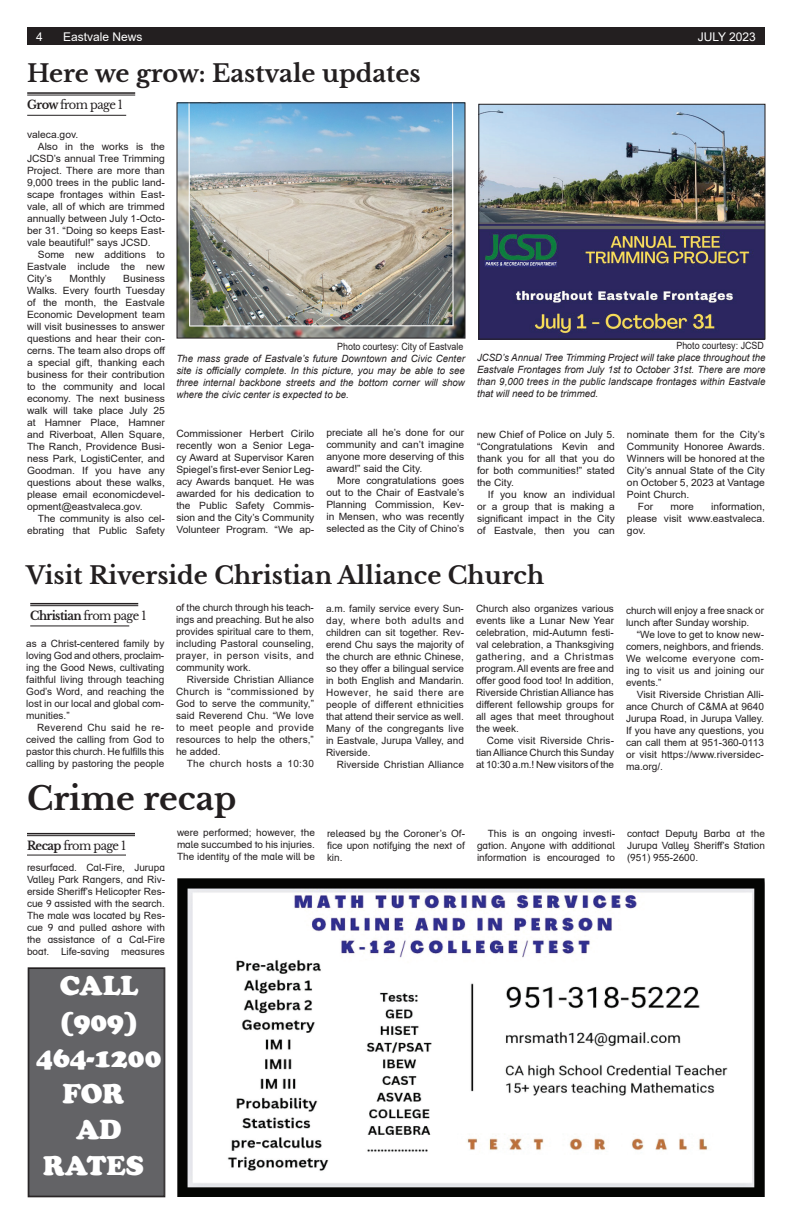
<style>
.page{position:relative;width:792px;height:1224px;background:#fff}
.page>*{position:absolute;margin:0;border:0;box-sizing:border-box;transform-origin:0 0}
.t1{font:700 32px "Libre Baskerville";color:#231f20}
.t2{font:900 28px/36px "Cooper";color:#fff;text-align:center}
.t3{font:700 24px "Libre Baskerville";color:#231f20}
.t4{font:12px "Libre Baskerville";letter-spacing:-.05em;color:#231f20;scale:.95 1}
.t5{font:12px "Arial";color:#fff}
.t6{font:700 12px "Libre Baskerville";letter-spacing:-.05em;color:#231f20;scale:.95 1}
.t7{font:10px/12px "Arial";color:#231f20;text-align:justify}
.t8{font:italic 10px/12px "Arial";color:#231f20;text-align:justify}
.t9{font:10px "Arial";color:#231f20;scale:.89 1}
.t10{font:10px "Arial";letter-spacing:.04em;color:#231f20}
.s1{font-weight:700}
.s2{font-weight:400}
</style>
<div class="page">
<div style="left:27px;top:27px;width:738px;height:18px;background:#231f20"></div>
<hr style="left:30px;top:603px;width:108px;height:1px;background:#231f20">
<hr style="left:30px;top:605px;width:108px;height:1px;background:#231f20">
<hr style="left:30px;top:626px;width:99px;height:1px;background:#231f20">
<hr style="left:27px;top:92px;width:108px;height:2px;background:#231f20">
<hr style="left:27px;top:95px;width:108px;height:1px;background:#231f20">
<hr style="left:27px;top:115px;width:99px;height:1px;background:#231f20">
<hr style="left:27px;top:833px;width:108px;height:1px;background:#231f20">
<hr style="left:27px;top:835px;width:108px;height:1px;background:#231f20">
<hr style="left:27px;top:855px;width:99px;height:1px;background:#231f20">
<img style="left:178px;top:104px;width:286px;height:233px">
<div style="left:176px;top:102px;width:290px;height:237px;border:1px solid #231f20"></div>
<img style="left:480px;top:106px;width:284px;height:232px">
<div style="left:478px;top:104px;width:288px;height:236px;border:1px solid #231f20"></div>
<img style="left:177px;top:878px;width:588px;height:319px">
<div style="left:28px;top:968px;width:137px;height:229px;background:#636366"></div>
<div style="left:29px;top:968px;width:135px;height:228px;border:1px solid #231f20"></div>
<p class="t5" style="left:36px;top:28px;width:8px">4</p>
<p class="t5" style="left:63px;top:28px;width:81px">Eastvale News</p>
<p class="t5" style="left:698px;top:28px;width:60px">JULY 2023</p>
<h3 class="t3" style="left:27px;top:58px;width:395px">Here we grow: Eastvale updates</h3>
<p class="t4" style="left:27px;top:98px;width:102px"><span class="s1">Grow</span> from page 1</p>
<p class="t7" style="left:27px;top:128px;width:53px">valeca.gov.</p>
<p class="t7" style="left:38px;top:140px;width:129px">Also in the works is the</p>
<p class="t7" style="left:27px;top:152px;width:139px">JCSD’s annual Tree Trimming</p>
<p class="t7" style="left:27px;top:164px;width:139px">Project. There are more than</p>
<p class="t7" style="left:27px;top:176px;width:139px">9,000 trees in the public land-</p>
<p class="t7" style="left:27px;top:188px;width:139px">scape frontages within East-</p>
<p class="t7" style="left:27px;top:200px;width:139px">vale, all of which are trimmed</p>
<p class="t7" style="left:27px;top:212px;width:139px">annually between July 1-Octo-</p>
<p class="t7" style="left:27px;top:224px;width:139px">ber 31. “Doing so keeps East-</p>
<p class="t7" style="left:27px;top:236px;width:125px">vale beautiful!” says JCSD.</p>
<p class="t7" style="left:38px;top:248px;width:129px">Some new additions to</p>
<p class="t7" style="left:27px;top:260px;width:139px">Eastvale include the new</p>
<p class="t7" style="left:27px;top:272px;width:26px">City’s</p>
<p class="t7" style="left:70px;top:272px;width:38px">Monthly</p>
<p class="t7" style="left:27px;top:272px;width:140px;text-indent:96px">Business Walks. Every fourth Tuesday of the month, the Eastvale Economic Development team will visit businesses to answer questions and hear their con&shy;cerns. The team also drops off a special gift, thanking each business for their contribution to the community and local economy. The next business walk will take place July 25 at Hamner Place, Hamner and Riverboat, Allen Square, The Ranch, Providence Busi&shy;ness Park, LogistiCenter, and Goodman. If you have any questions about these walks, please email economicdevel&shy;opment@eastvaleca.gov.</p>
<p class="t7" style="left:27px;top:512px;width:139px;text-align:right">The community is also cel&shy;ebrating that Public Safety</p>
<h3 class="t3" style="left:26px;top:561px;width:520px">Visit Riverside Christian Alliance Church</h3>
<p class="t6" style="left:30px;top:608px;width:124px">Christian <span class="s2">from page 1</span></p>
<p class="t7" style="left:176px;top:602px;width:139px">of the church through his teach&shy;ings and preaching. But he also provides spiritual care to them, including Pastoral counseling, prayer, in person visits, and community work.</p>
<p class="t7" style="left:176px;top:674px;width:140px;text-indent:11px">Riverside Christian Alliance Church is “commissioned by God to serve the community,” said Reverend Chu. “We love to meet people and provide resources to help the others,” he added.</p>
<p class="t10" style="left:187px;top:757px;width:129px">The church hosts a 10:30</p>
<p class="t9" style="left:676px;top:339px;width:100px">Photo courtesy: JCSD</p>
<p class="t8" style="left:477px;top:351px;width:290px">JCSD’s Annual Tree Trimming Project will take place throughout the Eastvale Frontages from July 1st to October 31st. There are more than 9,000 trees in the public landscape frontages within Eastvale that will need to be trimmed.</p>
<p class="t9" style="left:337px;top:340px;width:143px">Photo courtesy: City of Eastvale</p>
<p class="t8" style="left:176px;top:353px;width:290px">The mass grade of Eastvale’s future Downtown and Civic Center site is officially complete. In this picture, you may be able to see three internal backbone streets and the bottom corner will show where the civic center is expected to be.</p>
<p class="t7" style="left:176px;top:428px;width:139px">Commissioner Herbert Cirilo recently won a Senior Lega&shy;cy Award at Supervisor Karen Spiegel’s first-ever Senior Leg&shy;acy Awards banquet. He was awarded for his dedication to the Public Safety Commis&shy;sion and the City’s Community Volunteer Program. “We ap-</p>
<p class="t7" style="left:326px;top:427px;width:139px">preciate all he’s done for our community and can’t imagine anyone more deserving of this award!” said the City.</p>
<p class="t7" style="left:627px;top:428px;width:139px">nominate them for the City’s</p>
<p class="t7" style="left:627px;top:440px;width:139px">Community Honoree Awards.</p>
<p class="t7" style="left:627px;top:452px;width:139px">Winners will be honored at the</p>
<p class="t7" style="left:627px;top:464px;width:139px">City’s annual State of the City</p>
<p class="t7" style="left:627px;top:476px;width:139px">on October 5, 2023 at Vantage</p>
<p class="t7" style="left:627px;top:488px;width:64px">Point Church.</p>
<p class="t7" style="left:638px;top:500px;width:17px">For</p>
<p class="t7" style="left:670px;top:500px;width:25px">more</p>
<p class="t7" style="left:477px;top:428px;width:139px">new Chief of Police on July 5. “Congratulations Kevin and thank you for all that you do for both communities!” stated the City.</p>
<p class="t7" style="left:477px;top:488px;width:139px;text-indent:11px">If you know an individual or a group that is making a significant impact in the City of Eastvale, then you can</p>
<p class="t7" style="left:326px;top:475px;width:139px;text-indent:11px">More congratulations goes out to the Chair of Eastvale’s Planning Commission, Kev&shy;in Mensen, who was recently selected as the City of Chino’s</p>
<p class="t7" style="left:627px;top:500px;width:139px;text-indent:84px">information, please visit www.eastvaleca. gov.</p>
<p class="t7" style="left:326px;top:602px;width:140px">a.m. family service every Sun&shy;day, where both adults and children can sit together. Rev&shy;erend Chu says the majority of the church are ethnic Chinese, so they offer a bilingual service in both English and Mandarin.<br>However, he said there are people of different ethnicities that attend their service as well.<br>Many of the congregants live in Eastvale, Jurupa Valley, and Riverside.</p>
<p class="t7" style="left:337px;top:758px;width:129px">Riverside Christian Alliance</p>
<p class="t7" style="left:476px;top:603px;width:140px">Church also organizes various events like a Lunar New Year celebration, mid-Autumn festi&shy;val celebration, a Thanksgiving gathering, and a Christmas program. All events are free and offer good food too! In addition, Riverside Christian Alliance has different fellowship groups for all ages that meet throughout the week.</p>
<p class="t7" style="left:476px;top:735px;width:140px;text-indent:11px">Come visit Riverside Chris&shy;tian Alliance Church this Sunday at 10:30 a.m.! New visitors of the</p>
<p class="t7" style="left:626px;top:604px;width:140px">church will enjoy a free snack or lunch after Sunday worship.</p>
<p class="t7" style="left:626px;top:628px;width:140px;text-indent:11px">“We love to get to know new&shy;comers, neighbors, and friends.<br>We welcome everyone com&shy;ing to visit us and joining our events.”</p>
<p class="t7" style="left:626px;top:688px;width:139px;text-indent:11px">Visit Riverside Christian Alli&shy;ance Church of C&amp;MA at 9640<br>Jurupa Road, in Jurupa Valley.<br>If you have any questions, you can call them at 951-360-0113 or visit https://www.riversidec&shy;ma.org/.</p>
<p class="t7" style="left:26px;top:637px;width:140px">as a Christ-centered family by loving God and others, proclaim&shy;ing the Good News, cultivating faithful living through teaching God’s Word, and reaching the lost in our local and global com&shy;munities.”</p>
<p class="t7" style="left:26px;top:721px;width:139px;text-indent:11px">Reverend Chu said he re&shy;ceived the calling from God to pastor this church. He fulfills this calling by pastoring the people</p>
<h1 class="t1" style="left:27px;top:779px;width:211px">Crime recap</h1>
<p class="t4" style="left:27px;top:838px;width:106px"><span class="s1">Recap</span> from page 1</p>
<p class="t7" style="left:27px;top:862px;width:140px">resurfaced. Cal-Fire, Jurupa Valley Park Rangers, and Riv&shy;erside Sheriff’s Helicopter Res&shy;cue 9 assisted with the search.<br>The male was located by Res&shy;cue 9 and pulled ashore with the assistance of a Cal-Fire boat. Life-saving measures</p>
<p class="t7" style="left:177px;top:827px;width:139px">were performed; however, the male succumbed to his injuries.<br>The identity of the male will be</p>
<p class="t7" style="left:327px;top:828px;width:140px">released by the Coroner’s Of&shy;fice upon notifying the next of kin.</p>
<p class="t7" style="left:477px;top:827px;width:139px;text-indent:11px">This is an ongoing investi&shy;gation. Anyone with additional information is encouraged to</p>
<p class="t7" style="left:627px;top:827px;width:139px">contact Deputy Barba at the Jurupa Valley Sheriff’s Station (951) 955-2600.</p>
<h2 class="t2" style="left:36px;top:968px;width:127px">CALL (909)<br>464-1200<br>FOR<br>AD<br>RATES</h2>
</div>
